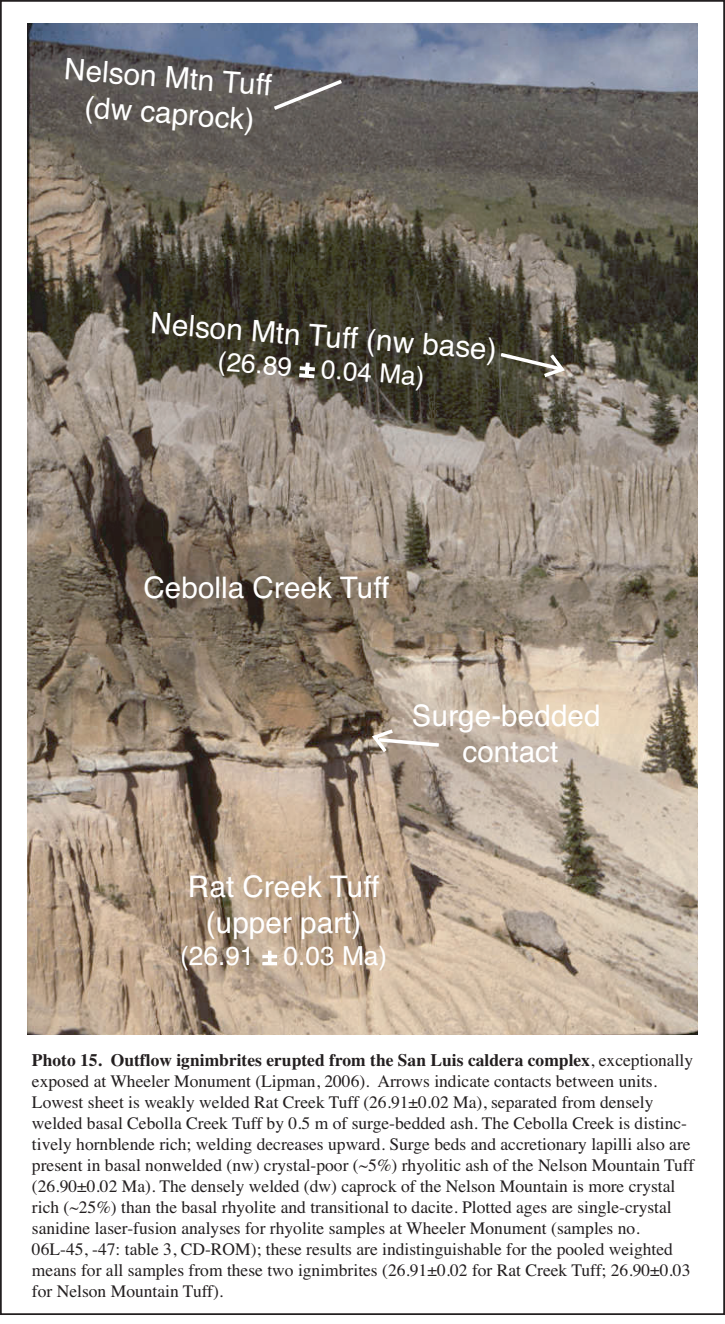
<style>
.page{position:relative;width:725px;height:1324px;background:#fff}
.page>*{position:absolute;margin:0;border:0;box-sizing:border-box;transform-origin:0 0}
.t1{font:29.75px/35.7px "Helvetica";color:#fff;text-align:center}
.t2{font:26.25px "Helvetica";color:#fff}
.t3{font:17.5px/21px "Times";color:#231f20}
.s1{font-weight:700}
</style>
<div class="page">
<img style="left:28px;top:24px;width:669px;height:1010px">
<svg style="left:270px;top:77px;width:76px;height:36px;background:#706c6a"></svg>
<svg style="left:497px;top:350px;width:70px;height:30px;background:#6c695b"></svg>
<svg style="left:369px;top:726px;width:73px;height:30px;background:#b9ab9e"></svg>
<h1 class="t1" style="left:65px;top:55px;width:209px;rotate:4deg">Nelson Mtn Tuff (dw caprock)</h1>
<h1 class="t1" style="left:151px;top:309px;width:348px;rotate:4deg">Nelson Mtn Tuff (nw base)</h1>
<h2 class="t2" style="left:218px;top:352px;width:209px;rotate:4deg">(26.89 ± 0.04 Ma)</h2>
<h1 class="t1" style="left:143px;top:572px;width:247px">Cebolla Creek Tuff</h1>
<h1 class="t1" style="left:412px;top:700px;width:190px">Surge-bedded contact</h1>
<h1 class="t1" style="left:188px;top:871px;width:193px">Rat Creek Tuff (upper part)</h1>
<h2 class="t2" style="left:180px;top:945px;width:209px">(26.91 ± 0.03 Ma)</h2>
<p class="t3" style="left:32px;top:1050px;width:663px"><span class="s1">Photo 15. Outflow ignimbrites erupted from the San Luis caldera complex</span>, exceptionally exposed at Wheeler Monument (Lipman, 2006). Arrows indicate contacts between units.<br>Lowest sheet is weakly welded Rat Creek Tuff (26.91±0.02 Ma), separated from densely welded basal Cebolla Creek Tuff by 0.5 m of surge-bedded ash. The Cebolla Creek is distinc&shy;tively hornblende rich; welding decreases upward. Surge beds and accretionary lapilli also are present in basal nonwelded (nw) crystal-poor (~5%) rhyolitic ash of the Nelson Mountain Tuff (26.90±0.02 Ma). The densely welded (dw) caprock of the Nelson Mountain is more crystal rich (~25%) than the basal rhyolite and transitional to dacite. Plotted ages are single-crystal sanidine laser-fusion analyses for rhyolite samples at Wheeler Monument (samples no.<br>06L-45, -47: table 3, CD-ROM); these results are indistinguishable for the pooled weighted means for all samples from these two ignimbrites (26.91±0.02 for Rat Creek Tuff; 26.90±0.03 for Nelson Mountain Tuff).</p>
</div>
